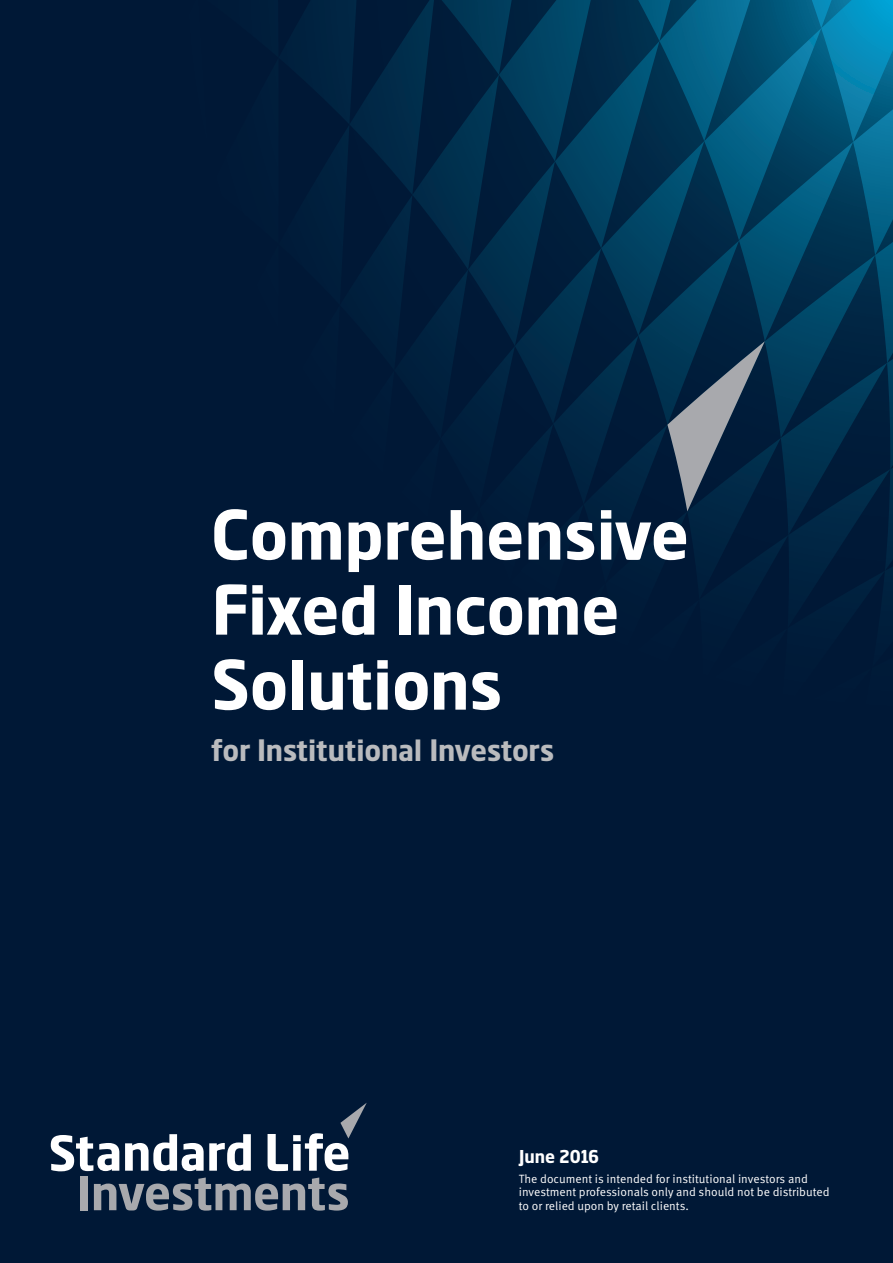
<style>
.page{position:relative;width:893px;height:1263px;background:#001836}
.page>*{position:absolute;margin:0;border:0;box-sizing:border-box;transform-origin:0 0}
.front_page_grey_subh{font:700 69px/75px "Standard Life";color:#fff}
.front_page_grey_subh-2{font:700 30px "Standard Life";color:#babbbe}
.Sub_heading_1{font:700 18px "Standard Life";color:#fff}
.Front_cover_usage_st{font:12px/13.5px "Meta Standard Life Pro TF Norm";color:#fff}
</style>
<div class="page">
<svg style="left:312px;top:0;width:581px;height:582px"></svg>
<svg style="left:51px;top:1135px;width:68px;height:36px"></svg>
<svg style="left:125px;top:1134px;width:126px;height:37px"></svg>
<svg style="left:268px;top:1103px;width:99px;height:68px"></svg>
<div style="left:80px;top:1176px;width:8px;height:34px;background:#a8a9ad"></div>
<svg style="left:94px;top:1177px;width:254px;height:33px"></svg>
<p class="front_page_grey_subh" style="left:212px;top:497px;width:479px">Comprehensive</p>
<p class="front_page_grey_subh" style="left:212px;top:572px;width:409px">Fixed Income<br>Solutions</p>
<p class="front_page_grey_subh-2" style="left:212px;top:731px;width:344px">for Institutional Investors</p>
<p class="Sub_heading_1" style="left:519px;top:1145px;width:82px">June 2016</p>
<p class="Front_cover_usage_st" style="left:519px;top:1171px;width:312px">The document is intended for institutional investors and investment professionals only and should not be distributed to or relied upon by retail clients.</p>
</div>
